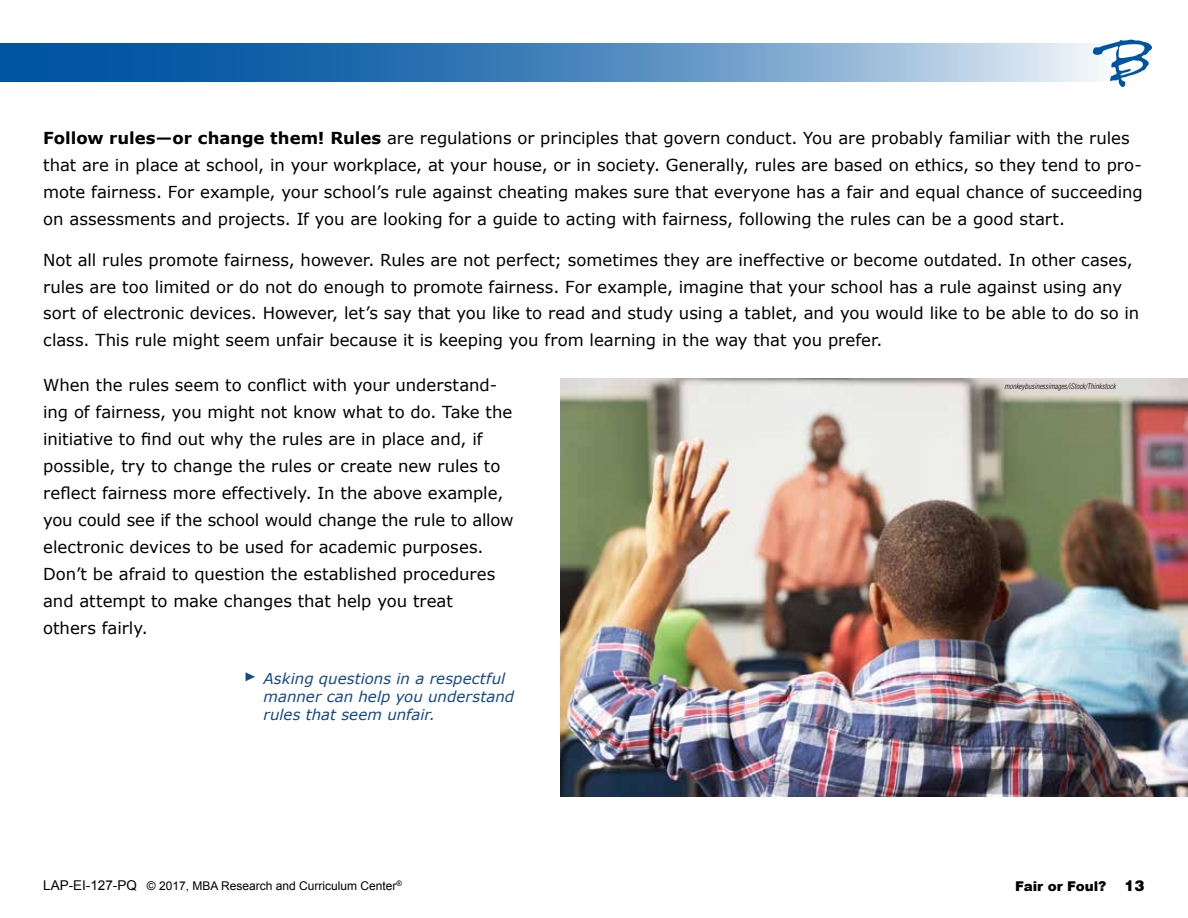
<style>
.page{position:relative;width:1188px;height:918px;background:#fff}
.page>*{position:absolute;margin:0;border:0;box-sizing:border-box;transform-origin:0 0}
.t1{font:16.5px/27px "Verdana";color:#000}
.t2{font:italic 15px/18px "Verdana";color:#16498b}
.t3{font:900 13.5px "Arial";color:#000}
.t4{font:12px "Arial";color:#000}
.t5{font:italic 300 condensed 7.5px "Helvetica LT";color:#000}
.s1{font-weight:700}
.s2{font-size:13.5px}
.s3{font-family:"Helvetica LT";font-size:15px}
</style>
<div class="page">
<svg style="left:0;top:44px;width:1093px;height:37px;background:#538cc0"></svg>
<svg style="left:1093px;top:40px;width:59px;height:47px"></svg>
<img style="left:560px;top:378px;width:628px;height:418px">
<svg style="left:246px;top:672px;width:9px;height:9px"></svg>
<p class="t1" style="left:43px;top:124px;width:1101px"><span class="s1">Follow rules—or change them! Rules</span> are regulations or principles that govern conduct. You are probably familiar with the rules that are in place at school, in your workplace, at your house, or in society. Generally, rules are based on ethics, so they tend to pro&shy;mote fairness. For example, your school’s rule against cheating makes sure that everyone has a fair and equal chance of succeeding on assessments and projects. If you are looking for a guide to acting with fairness, following the rules can be a good start.</p>
<p class="t1" style="left:43px;top:245px;width:1098px">Not all rules promote fairness, however. Rules are not perfect; sometimes they are ineffective or become outdated. In other cases, rules are too limited or do not do enough to promote fairness. For example, imagine that your school has a rule against using any sort of electronic devices. However, let’s say that you like to read and study using a tablet, and you would like to be able to do so in class. This rule might seem unfair because it is keeping you from learning in the way that you prefer.</p>
<p class="t1" style="left:43px;top:371px;width:472px">When the rules seem to conflict with your understand&shy;ing of fairness, you might not know what to do. Take the initiative to find out why the rules are in place and, if possible, try to change the rules or create new rules to reflect fairness more effectively. In the above example, you could see if the school would change the rule to allow electronic devices to be used for academic purposes.<br>Don’t be afraid to question the established procedures and attempt to make changes that help you treat<br>others fairly.</p>
<p class="t2" style="left:264px;top:669px;width:252px">Asking questions in a respectful manner can help you understand rules that seem unfair.</p>
<p class="t5" style="left:1004px;top:382px;width:113px">monkeybusinessimages/iStock/Thinkstock</p>
<p class="t4" style="left:43px;top:878px;width:360px"><span class="s2">LAP-EI-127-PQ</span> © 2017, MBA Research and Curriculum Center<sup>®</sup></p>
<p class="t3" style="left:1015px;top:879px;width:131px">Fair or Foul? <span class="s3">13</span></p>
</div>
